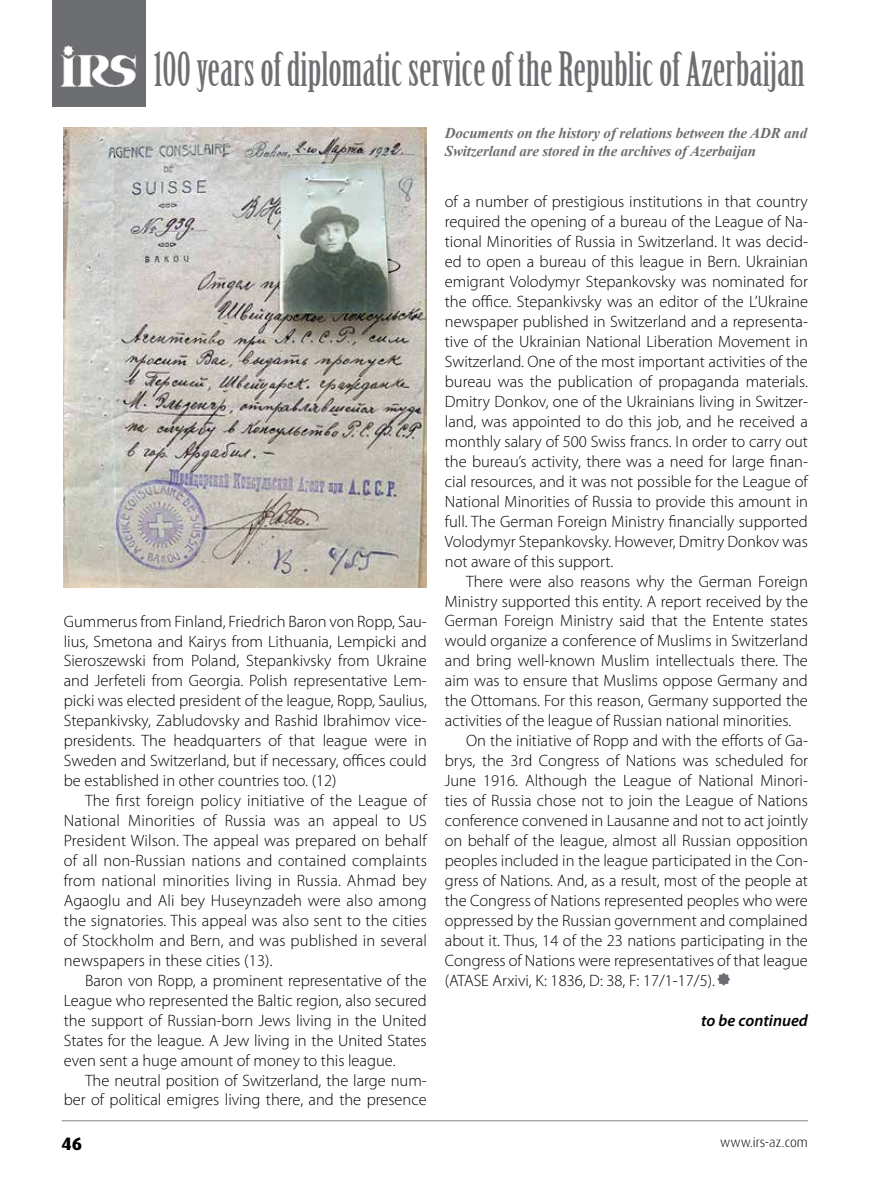
<style>
.page{position:relative;width:893px;height:1191px;background:#fff}
.page>*{position:absolute;margin:0;border:0;box-sizing:border-box;transform-origin:0 0}
.t1{font:46.2px "Birch Std";color:#6d6e71}
.t2{font:800 18px "Dax Pro";color:#000}
.t3{font:300 16.5px/20px "Myriad Pro";color:#000;text-align:justify}
.t4{font:italic 600 16.5px "Myriad Pro";color:#000}
.t5{font:italic 700 15px/18px "Times New Roman";letter-spacing:-.01em;color:#6d6e71}
.t6{font:300 13.5px "Dax Pro";color:#000}
</style>
<div class="page">
<hr style="left:62px;top:1120px;width:746px;height:1px;background:#808285">
<svg style="left:717px;top:972px;width:13px;height:13px"></svg>
<img style="left:64px;top:128px;width:363px;height:459px">
<div style="left:52px;top:0;width:94px;height:106px;background:#6d6e71"></div>
<img style="left:60px;top:45px;width:76px;height:41px">
<h1 class="t1" style="left:154px;top:44px;width:653px">100 years of diplomatic service of the Republic of Azerbaijan</h1>
<p class="t5" style="left:445px;top:123px;width:364px">Documents on the history of relations between the ADR and<br>Switzerland are stored in the archives of Azerbaijan</p>
<p class="t3" style="left:64px;top:611px;width:365px">Gummerus from Finland, Friedrich Baron von Ropp, Sau&shy;lius, Smetona and Kairys from Lithuania, Lempicki and Sieroszewski from Poland, Stepankivsky from Ukraine and Jerfeteli from Georgia. Polish representative Lem&shy;picki was elected president of the league, Ropp, Saulius, Stepankivsky, Zabludovsky and Rashid Ibrahimov vice&shy;presidents. The headquarters of that league were in Sweden and Switzerland, but if necessary, offices could be established in other countries too. (12)</p>
<p class="t3" style="left:64px;top:791px;width:365px;text-indent:21px">The first foreign policy initiative of the League of National Minorities of Russia was an appeal to US President Wilson. The appeal was prepared on behalf of all non-Russian nations and contained complaints from national minorities living in Russia. Ahmad bey Agaoglu and Ali bey Huseynzadeh were also among the signatories. This appeal was also sent to the cities of Stockholm and Bern, and was published in several newspapers in these cities (13).</p>
<p class="t3" style="left:64px;top:970px;width:365px;text-indent:21px">Baron von Ropp, a prominent representative of the League who represented the Baltic region, also secured the support of Russian-born Jews living in the United States for the league. A Jew living in the United States even sent a huge amount of money to this league.</p>
<p class="t3" style="left:64px;top:1070px;width:365px;text-align:right">The neutral position of Switzerland, the large num&shy;ber of political emigres living there, and the presence</p>
<p class="t3" style="left:445px;top:192px;width:365px">of a number of prestigious institutions in that country required the opening of a bureau of the League of Na&shy;tional Minorities of Russia in Switzerland. It was decid&shy;ed to open a bureau of this league in Bern. Ukrainian emigrant Volodymyr Stepankovsky was nominated for the office. Stepankivsky was an editor of the L’Ukraine newspaper published in Switzerland and a representa&shy;tive of the Ukrainian National Liberation Movement in Switzerland. One of the most important activities of the bureau was the publication of propaganda materials.<br>Dmitry Donkov, one of the Ukrainians living in Switzer&shy;land, was appointed to do this job, and he received a monthly salary of 500 Swiss francs. In order to carry out the bureau’s activity, there was a need for large finan&shy;cial resources, and it was not possible for the League of National Minorities of Russia to provide this amount in full. The German Foreign Ministry financially supported Volodymyr Stepankovsky. However, Dmitry Donkov was not aware of this support.</p>
<p class="t3" style="left:445px;top:571px;width:365px;text-indent:21px">There were also reasons why the German Foreign Ministry supported this entity. A report received by the German Foreign Ministry said that the Entente states would organize a conference of Muslims in Switzerland and bring well-known Muslim intellectuals there. The aim was to ensure that Muslims oppose Germany and the Ottomans. For this reason, Germany supported the activities of the league of Russian national minorities.</p>
<p class="t3" style="left:445px;top:731px;width:365px;text-indent:21px">On the initiative of Ropp and with the efforts of Ga&shy;brys, the 3rd Congress of Nations was scheduled for June 1916. Although the League of National Minori&shy;ties of Russia chose not to join the League of Nations conference convened in Lausanne and not to act jointly on behalf of the league, almost all Russian opposition peoples included in the league participated in the Con&shy;gress of Nations. And, as a result, most of the people at the Congress of Nations represented peoples who were oppressed by the Russian government and complained about it. Thus, 14 of the 23 nations participating in the Congress of Nations were representatives of that league (ATASE Arxivi, K: 1836, D: 38, F: 17/1-17/5).</p>
<p class="t4" style="left:701px;top:1009px;width:108px">to be continued</p>
<p class="t2" style="left:62px;top:1131px;width:22px">46</p>
<p class="t6" style="left:720px;top:1133px;width:89px">www.irs-az.com</p>
</div>
